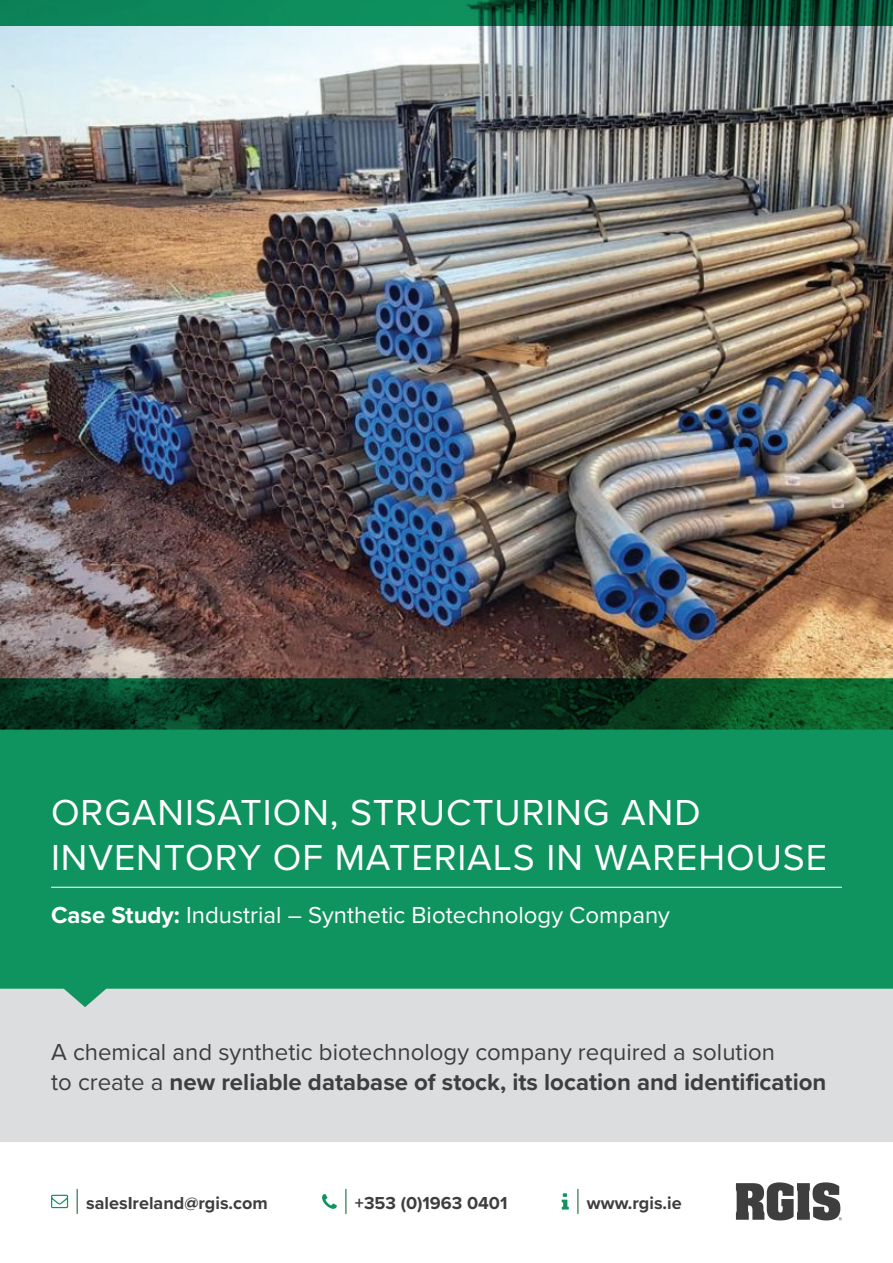
<style>
.page{position:relative;width:893px;height:1263px;background:#fff}
.page>*{position:absolute;margin:0;border:0;box-sizing:border-box;transform-origin:0 0}
.t1{font:37.5px/45px "Proxima Nova";letter-spacing:.025em;color:#fff}
.t2{font:24px/30px "Proxima Nova";color:#3e3e3f}
.t3{font:24px "Proxima Nova";color:#fff}
.t4{font:700 18px "Proxima Nova";color:#3e3e3f}
.s1{font-weight:700}
</style>
<div class="page">
<svg style="left:577px;top:1189px;width:1px;height:24px"></svg>
<svg style="left:562px;top:1193px;width:7px;height:16px"></svg>
<svg style="left:77px;top:1189px;width:1px;height:24px"></svg>
<svg style="left:51px;top:1195px;width:17px;height:13px"></svg>
<svg style="left:345px;top:1189px;width:1px;height:24px"></svg>
<svg style="left:322px;top:1194px;width:15px;height:15px"></svg>
<svg style="left:736px;top:1182px;width:106px;height:38px"></svg>
<div style="left:0;top:989px;width:893px;height:153px;background:#dcdddf"></div>
<svg style="left:0;top:731px;width:893px;height:276px;background:#1d9867"></svg>
<img style="left:0;top:26px;width:893px;height:705px">
<hr style="left:51px;top:887px;width:791px;height:1px;background:#fff">
<svg style="left:0;top:0;width:893px;height:26px;background:#0a6e49"></svg>
<h1 class="t1" style="left:51px;top:788px;width:778px">ORGANISATION, STRUCTURING AND<br>INVENTORY OF MATERIALS IN WAREHOUSE</h1>
<p class="t3" style="left:51px;top:897px;width:620px"><span class="s1">Case Study:</span> Industrial – Synthetic Biotechnology Company</p>
<p class="t2" style="left:51px;top:1036px;width:777px">A chemical and synthetic biotechnology company required a solution<br>to create a <span class="s1">new reliable database of stock, its location and identification</span></p>
<p class="t4" style="left:86px;top:1189px;width:183px">salesIreland@rgis.com</p>
<p class="t4" style="left:355px;top:1189px;width:154px">+353 (0)1963 0401</p>
<p class="t4" style="left:587px;top:1189px;width:96px">www.rgis.ie</p>
</div>
